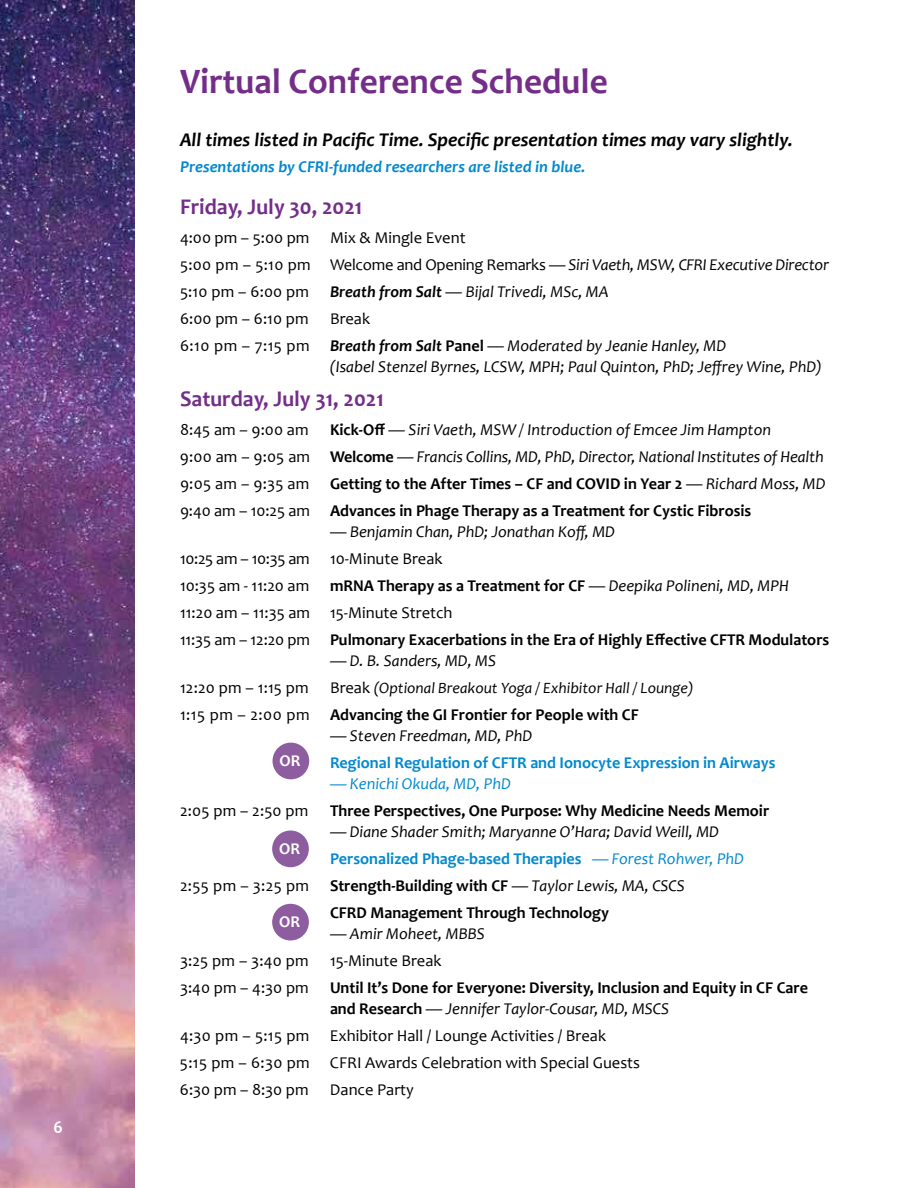
<style>
.page{position:relative;width:918px;height:1188px;background:#fff}
.page>*{position:absolute;margin:0;border:0;box-sizing:border-box;transform-origin:0 0}
.t1{font:700 36px "Candara";color:#742e89}
.t2{font:700 22.5px "Candara";color:#742e89}
.t3{font:italic 700 19.5px "Candara";color:#000}
.t4{font:700 18px "Candara";color:#fff}
.t5{font:italic 16.5px/27px "Candara";color:#000}
.t6{font:700 16.5px/27px "Candara";color:#000}
.t7{font:16.5px/27px "Candara";color:#000}
.t8{font:700 16.5px "Candara";color:#0089cf}
.t9{font:italic 700 16.5px "Candara";color:#0089cf}
.t10{font:italic 16.5px "Candara";color:#0089cf}
.t11{font:700 16.5px "Candara";color:#fff}
.t12{font:italic 15.75px "Candara";color:#000}
.s1{font-style:italic}
.s2{font-weight:700}
.s3{font-style:normal}
.s4{font-weight:700;font-style:normal}
.s5{font-weight:400}
.s6{font-weight:400;font-style:italic}
.s7{font-style:normal;font-size:16.5px}
.s8{font-weight:700;font-style:normal;color:#0089cf}
.s9{color:#0089cf}
</style>
<div class="page">
<img style="left:0;top:0;width:135px;height:1188px">
<div style="left:273px;top:743px;width:36px;height:36px;background:#8d5d9f;border-radius:50%"></div>
<div style="left:272px;top:831px;width:37px;height:36px;background:#8d5d9f;border-radius:50%"></div>
<div style="left:272px;top:904px;width:37px;height:36px;background:#8d5d9f;border-radius:50%"></div>
<p class="t4" style="left:54px;top:1116px;width:11px">6</p>
<h1 class="t1" style="left:180px;top:59px;width:429px">Virtual Conference Schedule</h1>
<p class="t3" style="left:180px;top:128px;width:614px">All times listed in Pacific Time. Specific presentation times may vary slightly.</p>
<p class="t9" style="left:180px;top:156px;width:407px">Presentations by CFRI-funded researchers are listed in blue.</p>
<h2 class="t2" style="left:180px;top:193px;width:184px">Friday, July 30, 2021</h2>
<p class="t7" style="left:180px;top:224px;width:651px">4:00 pm – 5:00 pm Mix &amp; Mingle Event<br>5:00 pm – 5:10 pm Welcome and Opening Remarks — <span class="s1">Siri Vaeth, MSW, CFRI Executive Director<br></span>5:10 pm – 6:00 pm</p>
<p class="t5" style="left:330px;top:278px;width:280px"><span class="s2">Breath from Salt</span> <span class="s3">—</span> Bijal Trivedi, MSc, MA</p>
<p class="t5" style="left:180px;top:305px;width:548px;text-indent:150px"><span class="s3">Break<br>6:10 pm – 7:15 pm</span> <span class="s2">Breath from Salt</span> <span class="s4">Panel</span> <span class="s3">—</span> Moderated by Jeanie Hanley, MD</p>
<p class="t5" style="left:330px;top:353px;width:494px">(Isabel Stenzel Byrnes, LCSW, MPH; Paul Quinton, PhD; Jeffrey Wine, PhD)</p>
<h2 class="t2" style="left:180px;top:385px;width:205px">Saturday, July 31, 2021</h2>
<p class="t7" style="left:180px;top:416px;width:130px">8:45 am – 9:00 am</p>
<p class="t7" style="left:180px;top:305px;width:130px">6:00 pm – 6:10 pm</p>
<p class="t5" style="left:180px;top:416px;width:647px;text-indent:150px"><span class="s4">Kick-Off</span> <span class="s3">—</span> Siri Vaeth, MSW / Introduction of Emcee Jim Hampton<br><span class="s3">9:00 am – 9:05 am</span> <span class="s4">Welcome</span> <span class="s3">—</span> Francis Collins, MD, PhD, Director, National Institutes of Health <span class="s3">9:05 am – 9:35 am</span> <span class="s4">Getting to the After Times – CF and COVID in Year 2</span> <span class="s3">—</span> Richard Moss, MD <span class="s3">9:40 am – 10:25 am</span> <span class="s4">Advances in Phage Therapy as a Treatment for Cystic Fibrosis</span></p>
<p class="t7" style="left:180px;top:518px;width:436px;text-indent:150px">— <span class="s1">Benjamin Chan, PhD; Jonathan Koff, MD<br></span>10:25 am – 10:35 am 10-Minute Break<br>10:35 am - 11:20 am</p>
<p class="t6" style="left:180px;top:572px;width:651px;text-indent:150px">mRNA Therapy as a Treatment for CF <span class="s5">—</span> <span class="s6">Deepika Polineni, MD, MPH<br></span><span class="s5">11:20 am – 11:35 am 15-Minute Stretch<br>11:35 am – 12:20 pm</span> Pulmonary Exacerbations in the Era of Highly Effective CFTR Modulators</p>
<p class="t5" style="left:330px;top:647px;width:168px">— D. B. Sanders, MD, MS</p>
<p class="t7" style="left:180px;top:674px;width:130px">12:20 pm – 1:15 pm</p>
<p class="t12" style="left:330px;top:678px;width:365px"><span class="s7">Break</span> (Optional Breakout Yoga / Exhibitor Hall / Lounge)</p>
<p class="t6" style="left:180px;top:701px;width:460px"><span class="s5">1:15 pm – 2:00 pm</span> Advancing the GI Frontier for People with CF</p>
<p class="t5" style="left:330px;top:722px;width:204px">— Steven Freedman, MD, PhD</p>
<p class="t8" style="left:330px;top:752px;width:447px">Regional Regulation of CFTR and Ionocyte Expression in Airways</p>
<p class="t10" style="left:330px;top:773px;width:182px">— Kenichi Okuda, MD, PhD</p>
<p class="t7" style="left:180px;top:797px;width:130px">2:05 pm – 2:50 pm</p>
<p class="t6" style="left:330px;top:797px;width:441px">Three Perspectives, One Purpose: Why Medicine Needs Memoir</p>
<p class="t5" style="left:330px;top:818px;width:416px">— Diane Shader Smith; Maryanne O’Hara; David Weill, MD<br><span class="s8">Personalized Phage-based Therapies</span> <span class="s9">— Forest Rohwer, PhD</span></p>
<p class="t7" style="left:180px;top:872px;width:131px">2:55 pm – 3:25 pm</p>
<p class="t6" style="left:330px;top:872px;width:356px">Strength-Building with CF <span class="s6">— Taylor Lewis, MA, CSCS<br></span>CFRD Management Through Technology</p>
<p class="t5" style="left:330px;top:920px;width:156px">— Amir Moheet, MBBS</p>
<p class="t7" style="left:180px;top:947px;width:130px">3:25 pm – 3:40 pm</p>
<p class="t7" style="left:330px;top:947px;width:113px">15-Minute Break</p>
<p class="t7" style="left:180px;top:974px;width:130px">3:40 pm – 4:30 pm</p>
<p class="t6" style="left:330px;top:977px;width:480px;line-height:21px">Until It’s Done for Everyone: Diversity, Inclusion and Equity in CF Care and Research <span class="s6">— Jennifer Taylor-Cousar, MD, MSCS</span></p>
<p class="t7" style="left:180px;top:1022px;width:462px">4:30 pm – 5:15 pm Exhibitor Hall / Lounge Activities / Break<br>5:15 pm – 6:30 pm CFRI Awards Celebration with Special Guests<br>6:30 pm – 8:30 pm</p>
<p class="t11" style="left:280px;top:750px;width:22px">OR</p>
<p class="t11" style="left:279px;top:838px;width:22px">OR</p>
<p class="t11" style="left:279px;top:911px;width:22px">OR</p>
<p class="t7" style="left:330px;top:1076px;width:85px">Dance Party</p>
</div>
